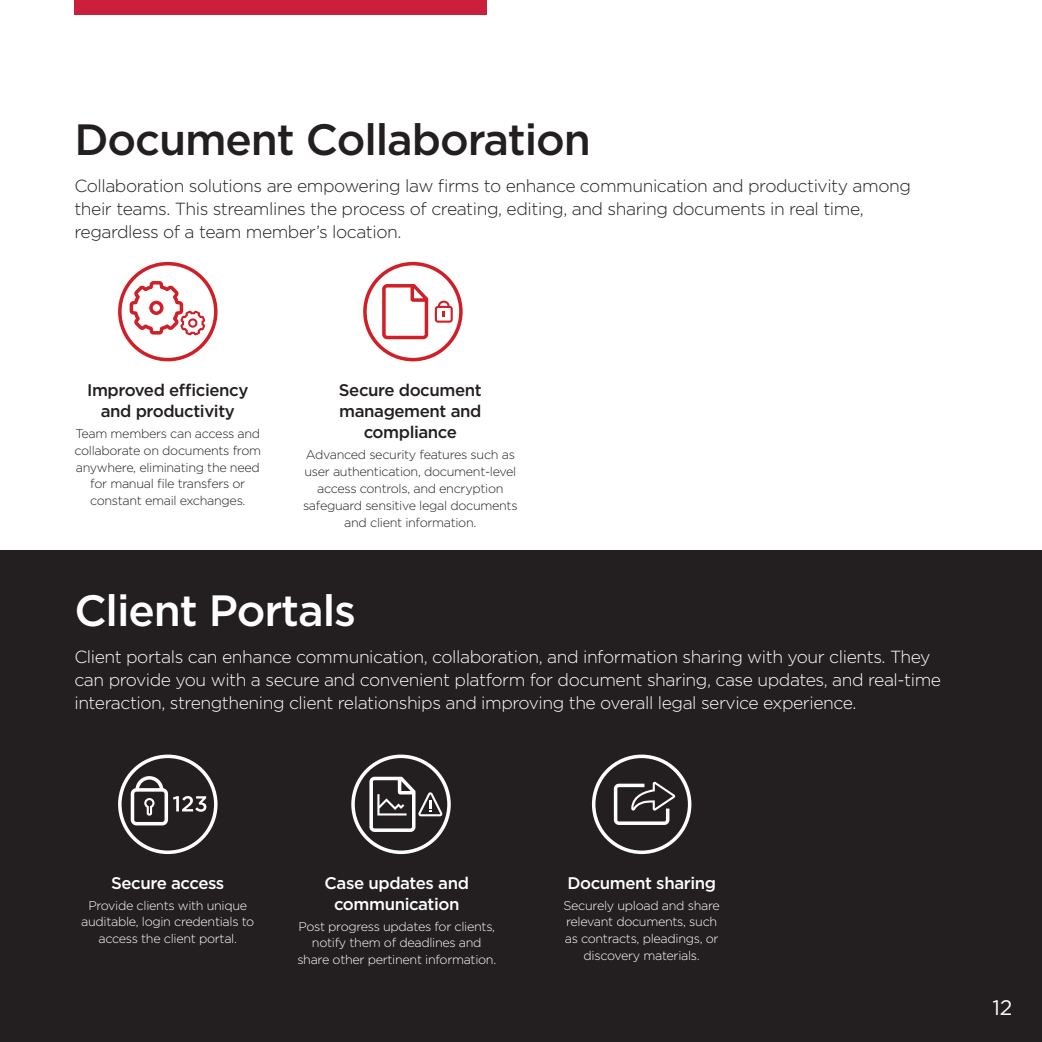
<style>
.page{position:relative;width:1042px;height:1042px;background:#fff}
.page>*{position:absolute;margin:0;border:0;box-sizing:border-box;transform-origin:0 0}
.Paragraph_Style_2{font:500 43.75px "Gotham";letter-spacing:-.025em;color:#231f20}
.Paragraph_Style_2-2{font:500 43.75px "Gotham";letter-spacing:-.025em;color:#fff}
.t1{font:21px "Gotham";color:#fff}
.t2{font:300 17.5px/22.8px "Gotham";letter-spacing:-.025em;color:#fff}
.t3{font:300 17.5px/22.8px "Gotham";letter-spacing:-.025em;color:#231f20}
.t4{font:500 16.8px/21px "Gotham";letter-spacing:-.025em;color:#231f20;text-align:center}
.t5{font:500 16.8px/21px "Gotham";letter-spacing:-.025em;color:#fff;text-align:center}
.t6{font:300 12.6px/16.8px "Gotham";letter-spacing:-.025em;color:#231f20;text-align:center}
.t7{font:300 12.6px/16.8px "Gotham";letter-spacing:-.025em;color:#fff;text-align:center}
</style>
<div class="page">
<div style="left:0;top:551px;width:1042px;height:491px;background:#231f20"></div>
<div style="left:74px;top:0;width:413px;height:15px;background:#cb1f3c"></div>
<svg style="left:118px;top:262px;width:99px;height:99px"></svg>
<svg style="left:363px;top:262px;width:100px;height:99px"></svg>
<svg style="left:118px;top:754px;width:99px;height:100px"></svg>
<svg style="left:592px;top:754px;width:99px;height:100px"></svg>
<svg style="left:351px;top:754px;width:100px;height:100px"></svg>
<p class="Paragraph_Style_2" style="left:74px;top:111px;width:518px">Document Collaboration</p>
<p class="t3" style="left:74px;top:174px;width:838px">Collaboration solutions are empowering law firms to enhance communication and productivity among their teams. This streamlines the process of creating, editing, and sharing documents in real time, regardless of a team member’s location.</p>
<p class="t4" style="left:87px;top:379px;width:163px">Improved efficiency and productivity</p>
<p class="t6" style="left:74px;top:425px;width:188px">Team members can access and collaborate on documents from anywhere, eliminating the need for manual file transfers or constant email exchanges.</p>
<p class="t4" style="left:339px;top:379px;width:144px">Secure document management and compliance</p>
<p class="t6" style="left:303px;top:446px;width:216px">Advanced security features such as user authentication, document-level access controls, and encryption safeguard sensitive legal documents and client information.</p>
<p class="Paragraph_Style_2-2" style="left:74px;top:581px;width:283px">Client Portals</p>
<p class="t2" style="left:74px;top:645px;width:868px">Client portals can enhance communication, collaboration, and information sharing with your clients. They can provide you with a secure and convenient platform for document sharing, case updates, and real-time interaction, strengthening client relationships and improving the overall legal service experience.</p>
<p class="t5" style="left:111px;top:872px;width:115px">Secure access</p>
<p class="t7" style="left:81px;top:896px;width:175px">Provide clients with unique auditable, login credentials to access the client portal.</p>
<p class="t5" style="left:325px;top:872px;width:146px">Case updates and communication</p>
<p class="t7" style="left:297px;top:917px;width:200px">Post progress updates for clients, notify them of deadlines and share other pertinent information.</p>
<p class="t5" style="left:567px;top:872px;width:150px">Document sharing</p>
<p class="t7" style="left:563px;top:896px;width:158px">Securely upload and share relevant documents, such as contracts, pleadings, or discovery materials.</p>
<p class="t1" style="left:992px;top:994px;width:22px">12</p>
</div>
